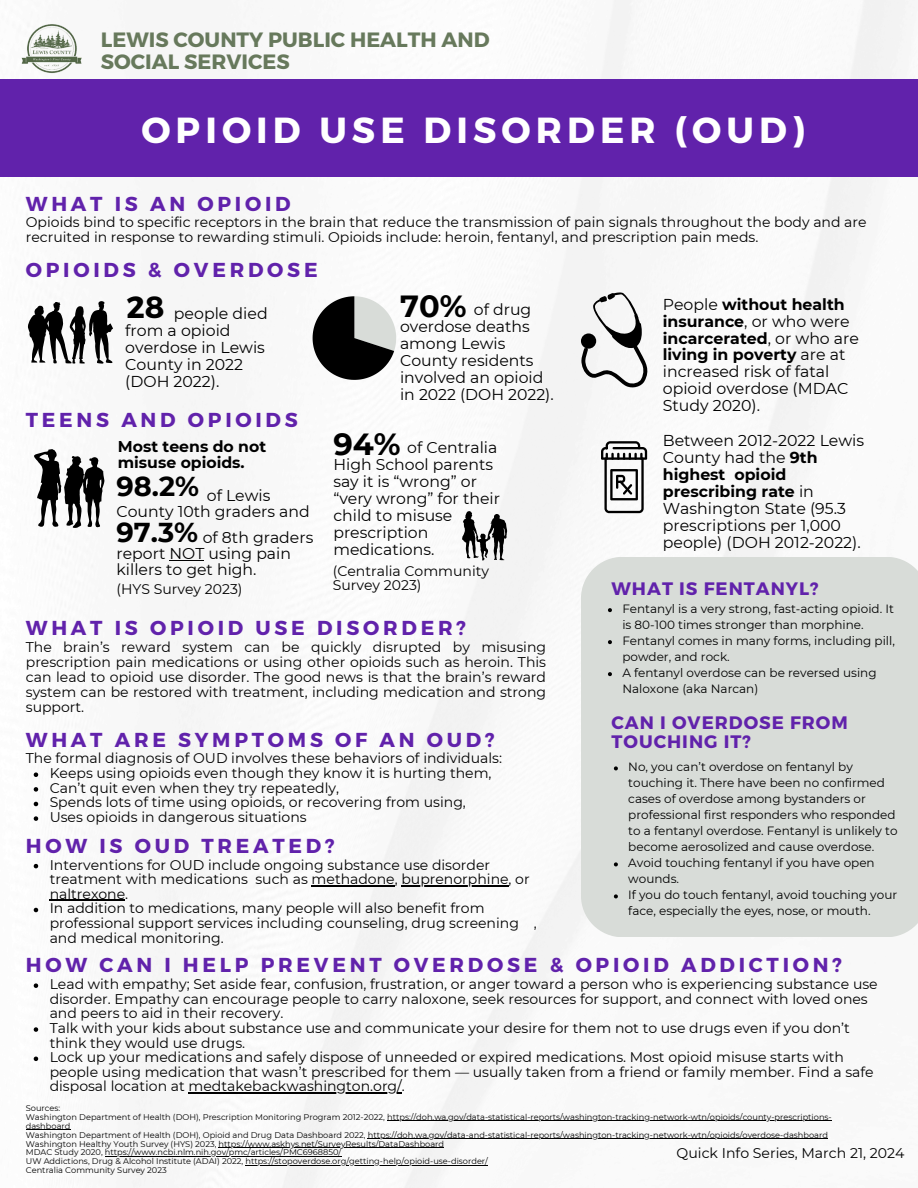
<style>
.page{position:relative;width:918px;height:1188px;background:#fff}
.page>*{position:absolute;margin:0;border:0;box-sizing:border-box;transform-origin:0 0}
.t1{font:700 36.3px "Montserrat";letter-spacing:.14em;color:#fff}
.t2{font:700 30.6px "Montserrat";color:#000}
.t3{font:700 27.3px "Montserrat";color:#000}
.t4{font:700 20.7px/21.9px "Montserrat";color:#67795c}
.t5{font:700 20.1px "Montserrat";letter-spacing:.185em;color:#6122ab}
.t6{font:700 18px/19.2px "Montserrat";letter-spacing:.055em;color:#6122ab}
.t7{font:15.75px/16.8px "Montserrat";color:#000}
.t8{font:15.6px/16.8px "Montserrat";color:#000}
.t9{font:700 15.6px/16.8px "Montserrat";color:#000}
.t10{font:14.1px/14.7px "Montserrat";color:#000}
.t11{font:12px/16px "Montserrat";color:#000}
.t12{font:8.25px/9px "Montserrat";color:#000}
.s1{font-weight:700;font-size:30.6px}
.s2{font-weight:700}
</style>
<div class="page">
<img style="left:0;top:0;width:918px;height:1188px">
<div style="left:0;top:80px;width:918px;height:97px;background:#6122ab"></div>
<img style="left:18px;top:21px;width:67px;height:57px">
<svg style="left:32px;top:449px;width:72px;height:82px"></svg>
<svg style="left:28px;top:301px;width:85px;height:63px"></svg>
<svg style="left:313px;top:296px;width:83px;height:84px"></svg>
<svg style="left:462px;top:511px;width:45px;height:50px"></svg>
<svg style="left:581px;top:292px;width:70px;height:97px"></svg>
<div style="left:581px;top:557px;width:337px;height:380px;background:#d8dcd8"></div>
<svg style="left:601px;top:441px;width:46px;height:72px"></svg>
<svg style="left:608px;top:608px;width:4px;height:4px"></svg>
<svg style="left:608px;top:640px;width:4px;height:4px"></svg>
<svg style="left:608px;top:672px;width:4px;height:4px"></svg>
<svg style="left:34px;top:772px;width:4px;height:5px"></svg>
<svg style="left:34px;top:787px;width:4px;height:5px"></svg>
<svg style="left:34px;top:802px;width:4px;height:4px"></svg>
<svg style="left:34px;top:816px;width:4px;height:5px"></svg>
<svg style="left:34px;top:864px;width:4px;height:4px"></svg>
<hr style="left:312px;top:885px;width:83px;height:1px;background:#000">
<hr style="left:401px;top:885px;width:108px;height:1px;background:#000">
<hr style="left:50px;top:900px;width:75px;height:1px;background:#000">
<svg style="left:34px;top:908px;width:4px;height:4px"></svg>
<svg style="left:34px;top:983px;width:4px;height:5px"></svg>
<svg style="left:34px;top:1027px;width:4px;height:5px"></svg>
<svg style="left:34px;top:1057px;width:4px;height:4px"></svg>
<hr style="left:189px;top:1093px;width:213px;height:1px;background:#000">
<hr style="left:170px;top:560px;width:34px;height:1px;background:#000">
<hr style="left:387px;top:1120px;width:445px;height:1px;background:#000">
<hr style="left:26px;top:1129px;width:44px;height:1px;background:#000">
<hr style="left:368px;top:1138px;width:460px;height:1px;background:#000">
<hr style="left:219px;top:1147px;width:225px;height:1px;background:#000">
<hr style="left:105px;top:1156px;width:236px;height:1px;background:#000">
<hr style="left:245px;top:1165px;width:243px;height:1px;background:#000">
<svg style="left:614px;top:766px;width:4px;height:4px"></svg>
<svg style="left:614px;top:862px;width:4px;height:4px"></svg>
<svg style="left:614px;top:894px;width:4px;height:4px"></svg>
<h4 class="t4" style="left:101px;top:28px;width:390px">LEWIS COUNTY PUBLIC HEALTH AND<br>SOCIAL SERVICES</h4>
<p class="t1" style="left:141px;top:106px;width:665px">OPIOID USE DISORDER (OUD)</p>
<p class="t5" style="left:26px;top:191px;width:266px">WHAT IS AN OPIOID</p>
<h3 class="t10" style="left:26px;top:215px;width:842px">Opioids bind to specific receptors in the brain that reduce the transmission of pain signals throughout the body and are recruited in response to rewarding stimuli. Opioids include: heroin, fentanyl, and prescription pain meds.</h3>
<p class="t5" style="left:26px;top:256px;width:293px">OPIOIDS &amp; OVERDOSE</p>
<p class="t7" style="left:125px;top:305px;width:144px"><span class="s1">28</span> people died from a opioid overdose in Lewis<br>County in 2022 (DOH 2022).</p>
<h4 class="t5" style="left:26px;top:407px;width:274px">TEENS AND OPIOIDS</h4>
<p class="t2" style="left:400px;top:287px;width:68px">70%</p>
<p class="t8" style="left:400px;top:301px;width:155px;text-indent:74px">of drug overdose deaths among Lewis<br>County residents involved an opioid in 2022 (DOH 2022).</p>
<p class="t7" style="left:663px;top:296px;width:198px">People <span class="s2">without health insurance</span>, or who were <span class="s2">incarcerated</span>, or who are <span class="s2">living in poverty</span> are at increased risk of fatal opioid overdose (MDAC<br>Study 2020).</p>
<h1 class="t2" style="left:333px;top:425px;width:69px">94%</h1>
<p class="t9" style="left:118px;top:438px;width:150px">Most teens do not misuse opioids.</p>
<h5 class="t7" style="left:663px;top:432px;width:203px">Between 2012-2022 Lewis<br>County had the <span class="s2">9th highest opioid prescribing rate</span> in<br>Washington State (95.3 prescriptions per 1,000 people) (DOH 2012-2022).</h5>
<h4 class="t8" style="left:333px;top:439px;width:168px;text-indent:74px">of Centralia<br>High School parents say it is “wrong” or “very wrong” for their child to misuse prescription medications.</h4>
<p class="t3" style="left:117px;top:470px;width:84px">98.2%</p>
<h5 class="t3" style="left:117px;top:515px;width:83px">97.3%</h5>
<p class="t8" style="left:117px;top:487px;width:195px;line-height:16.2px;text-indent:90px">of Lewis<br>County 10th graders and</p>
<p class="t8" style="left:117px;top:529px;width:198px;line-height:16.2px;text-indent:86px">of 8th graders report NOT using pain killers to get high.</p>
<h4 class="t10" style="left:333px;top:563px;width:158px">(Centralia Community<br>Survey 2023)</h4>
<h2 class="t6" style="left:612px;top:578px;width:209px">WHAT IS FENTANYL?</h2>
<p class="t11" style="left:622px;top:601px;width:273px">Fentanyl is a very strong, fast-acting opioid. It is 80-100 times stronger than morphine.</p>
<h4 class="t11" style="left:622px;top:633px;width:274px">Fentanyl comes in many forms, including pill, powder, and rock.</h4>
<p class="t11" style="left:622px;top:665px;width:256px">A fentanyl overdose can be reversed using<br>Naloxone (aka Narcan)</p>
<p class="t10" style="left:117px;top:582px;width:128px">(HYS Survey 2023)</p>
<p class="t5" style="left:26px;top:615px;width:442px">WHAT IS OPIOID USE DISORDER?</p>
<p class="t10" style="left:26px;top:639px;width:522px;line-height:15.1px;text-align:justify">The brain’s reward system can be quickly disrupted by misusing prescription pain medications or using other opioids such as heroin. This can lead to opioid use disorder. The good news is that the brain’s reward system can be restored with treatment, including medication and strong support.</p>
<p class="t6" style="left:612px;top:712px;width:238px">CAN I OVERDOSE FROM<br>TOUCHING IT?</p>
<p class="t11" style="left:628px;top:759px;width:271px">No, you can’t overdose on fentanyl by touching it. There have been no confirmed cases of overdose among bystanders or professional first responders who responded to a fentanyl overdose. Fentanyl is unlikely to become aerosolized and cause overdose.</p>
<p class="t11" style="left:628px;top:855px;width:248px">Avoid touching fentanyl if you have open wounds.</p>
<p class="t11" style="left:628px;top:887px;width:270px">If you do touch fentanyl, avoid touching your face, especially the eyes, nose, or mouth.</p>
<p class="t5" style="left:26px;top:727px;width:470px">WHAT ARE SYMPTOMS OF AN OUD?</p>
<p class="t10" style="left:26px;top:751px;width:478px">The formal diagnosis of OUD involves these behaviors of individuals:</p>
<p class="t10" style="left:50px;top:766px;width:443px">Keeps using opioids even though they know it is hurting them,</p>
<h3 class="t10" style="left:50px;top:780px;width:291px">Can’t quit even when they try repeatedly,</h3>
<p class="t10" style="left:50px;top:795px;width:418px">Spends lots of time using opioids, or recovering from using,</p>
<h2 class="t10" style="left:50px;top:810px;width:259px">Uses opioids in dangerous situations</h2>
<p class="t5" style="left:26px;top:833px;width:310px">HOW IS OUD TREATED?</p>
<p class="t10" style="left:50px;top:857px;width:482px">Interventions for OUD include ongoing substance use disorder treatment with medications such as methadone, buprenorphine, or</p>
<p class="t10" style="left:50px;top:886px;width:489px">naltrexone.<br>In addition to medications, many people will also benefit from professional support services including counseling, drug screening , and medical monitoring.</p>
<h4 class="t5" style="left:26px;top:952px;width:818px">HOW CAN I HELP PREVENT OVERDOSE &amp; OPIOID ADDICTION?</h4>
<p class="t10" style="left:50px;top:977px;width:830px">Lead with empathy; Set aside fear, confusion, frustration, or anger toward a person who is experiencing substance use disorder. Empathy can encourage people to carry naloxone, seek resources for support, and connect with loved ones and peers to aid in their recovery.</p>
<h4 class="t10" style="left:50px;top:1021px;width:802px">Talk with your kids about substance use and communicate your desire for them not to use drugs even if you don’t think they would use drugs.</h4>
<p class="t10" style="left:50px;top:1050px;width:826px">Lock up your medications and safely dispose of unneeded or expired medications. Most opioid misuse starts with people using medication that wasn’t prescribed for them — usually taken from a friend or family member. Find a safe disposal location at medtakebackwashington.org/.</p>
<p class="t12" style="left:26px;top:1103px;width:36px">Sources:</p>
<p class="t12" style="left:26px;top:1112px;width:807px">Washington Department of Health (DOH), Prescription Monitoring Program 2012-2022, https://doh.wa.gov/data-statistical-reports/washington-tracking-network-wtn/opioids/county-prescriptions-</p>
<p class="t12" style="left:26px;top:1121px;width:804px">dashboard<br>Washington Department of Health (DOH), Opioid and Drug Data Dashboard 2022, https://doh.wa.gov/data-and-statistical-reports/washington-tracking-network-wtn/opioids/overdose-dashboard</p>
<h4 class="t12" style="left:26px;top:1139px;width:420px">Washington Healthy Youth Survey (HYS) 2023, https://www.askhys.net/SurveyResults/DataDashboard</h4>
<p class="t12" style="left:26px;top:1148px;width:317px">MDAC Study 2020, https://www.ncbi.nlm.nih.gov/pmc/articles/PMC6968850/</p>
<p class="t12" style="left:26px;top:1157px;width:464px">UW Addictions, Drug &amp; Alcohol Institute (ADAI) 2022, https://stopoverdose.org/getting-help/opioid-use-disorder/</p>
<p class="t12" style="left:26px;top:1166px;width:142px">Centralia Community Survey 2023</p>
<p class="t10" style="left:677px;top:1146px;width:229px">Quick Info Series, March 21, 2024</p>
</div>
